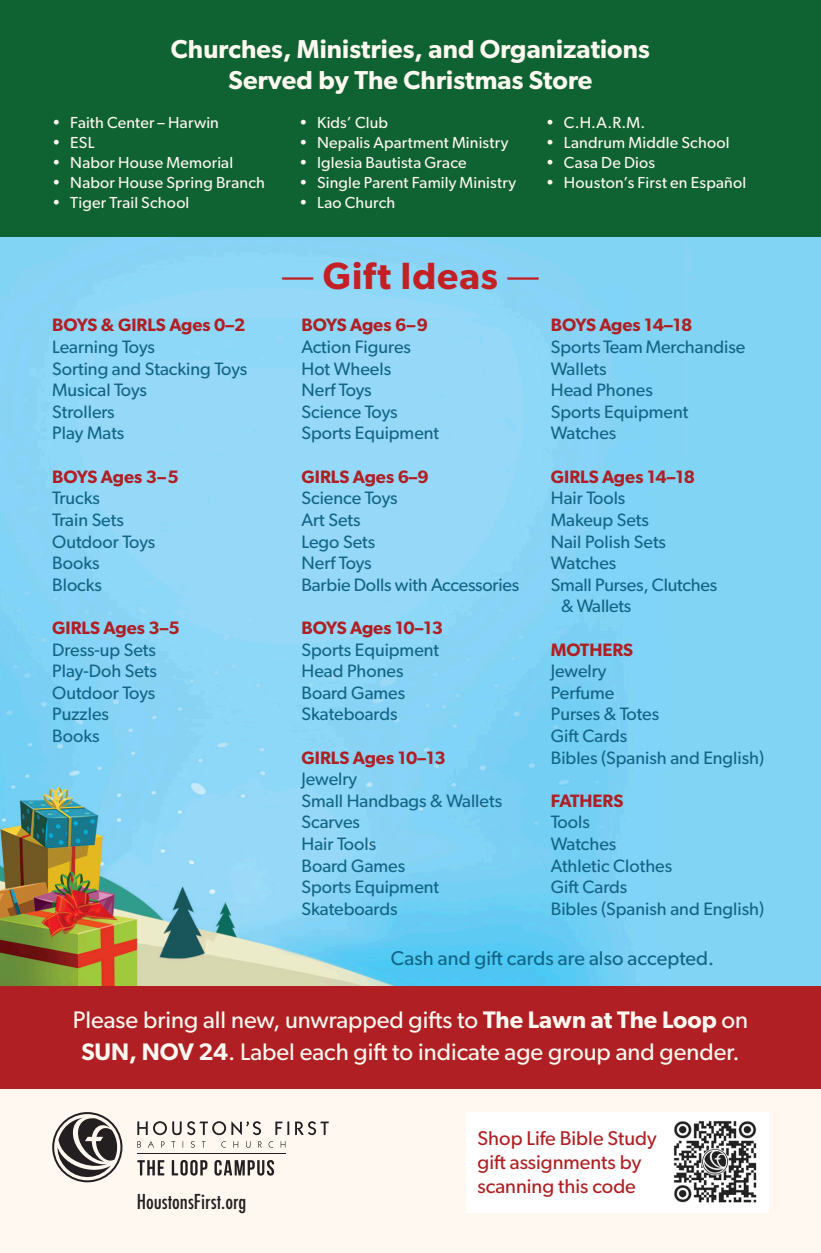
<style>
.page{position:relative;width:821px;height:1253px;background:#fff}
.page>*{position:absolute;margin:0;border:0;box-sizing:border-box;transform-origin:0 0}
.t1{font:600 38px "Gibson";letter-spacing:.025em;color:#c32025}
.t2{font:600 26px/31.2px "Gibson";letter-spacing:.005em;color:#fef8f0;text-align:center}
.t3{font:24px/32px "Gibson";color:#fef8f0;text-align:center}
.t4{font:20px/24px "Gibson";color:#af1f23}
.t5{font:20px "Gibson";letter-spacing:.005em;color:#126586}
.t6{font:500 condensed 20px "Futura";color:#231f20}
.t7{font:18px/21.6px "Gibson";color:#126586}
.t8{font:600 18px "Gibson";color:#af1f23}
.t9{font:16px "Gibson";letter-spacing:.015em;color:#fef8f0}
.s1{font-weight:400}
.s2{font-weight:600}
</style>
<div class="page">
<img style="left:0;top:237px;width:821px;height:749px">
<div style="left:0;top:1064px;width:821px;height:189px;background:#fef8f0"></div>
<div style="left:0;top:986px;width:821px;height:102px;background:#af1f23"></div>
<div style="left:0;top:0;width:821px;height:237px;background:#0f6333"></div>
<svg style="left:137px;top:1160px;width:137px;height:15px"></svg>
<svg style="left:52px;top:1112px;width:70px;height:70px"></svg>
<svg style="left:137px;top:1121px;width:192px;height:14px"></svg>
<svg style="left:137px;top:1141px;width:148px;height:7px"></svg>
<hr style="left:137px;top:1153px;width:148px;height:1px;background:#231f20">
<div style="left:466px;top:1112px;width:303px;height:100px;background:#fff"></div>
<img style="left:673px;top:1120px;width:84px;height:83px">
<p class="t2" style="left:171px;top:33px;width:480px">Churches, Ministries, and Organizations<br>Served by The Christmas Store</p>
<p class="t9" style="left:52px;top:113px;width:168px">• Faith Center – Harwin</p>
<p class="t9" style="left:52px;top:133px;width:44px">• ESL</p>
<p class="t9" style="left:52px;top:153px;width:182px">• Nabor House Memorial</p>
<p class="t9" style="left:52px;top:173px;width:214px">• Nabor House Spring Branch</p>
<p class="t9" style="left:52px;top:193px;width:139px">• Tiger Trail School</p>
<p class="t9" style="left:299px;top:113px;width:90px">• Kids’ Club</p>
<p class="t9" style="left:299px;top:133px;width:211px">• Nepalis Apartment Ministry</p>
<p class="t9" style="left:299px;top:153px;width:169px">• Iglesia Bautista Grace</p>
<p class="t9" style="left:299px;top:173px;width:218px">• Single Parent Family Ministry</p>
<p class="t9" style="left:299px;top:193px;width:98px">• Lao Church</p>
<p class="t9" style="left:546px;top:113px;width:101px">• C.H.A.R.M.</p>
<p class="t9" style="left:546px;top:133px;width:185px">• Landrum Middle School</p>
<p class="t9" style="left:546px;top:153px;width:111px">• Casa De Dios</p>
<p class="t9" style="left:546px;top:173px;width:202px">• Houston’s First en Español</p>
<p class="t8" style="left:52px;top:314px;width:195px">BOYS &amp; GIRLS Ages 0–2</p>
<p class="t7" style="left:52px;top:336px;width:104px">Learning Toys</p>
<p class="t7" style="left:52px;top:357px;width:197px">Sorting and Stacking Toys</p>
<p class="t7" style="left:52px;top:379px;width:96px">Musical Toys</p>
<p class="t7" style="left:52px;top:401px;width:64px">Strollers</p>
<p class="t7" style="left:52px;top:422px;width:74px">Play Mats</p>
<p class="t8" style="left:52px;top:466px;width:128px">BOYS Ages 3–5</p>
<p class="t7" style="left:52px;top:487px;width:49px">Trucks</p>
<p class="t7" style="left:52px;top:509px;width:73px">Train Sets</p>
<p class="t7" style="left:52px;top:530px;width:104px">Outdoor Toys</p>
<p class="t7" style="left:52px;top:552px;width:49px">Books</p>
<p class="t7" style="left:52px;top:573px;width:51px">Blocks</p>
<p class="t8" style="left:52px;top:617px;width:129px">GIRLS Ages 3–5</p>
<p class="t7" style="left:52px;top:638px;width:105px">Dress-up Sets</p>
<p class="t7" style="left:52px;top:660px;width:106px">Play-Doh Sets</p>
<p class="t7" style="left:52px;top:681px;width:104px">Outdoor Toys</p>
<p class="t7" style="left:52px;top:703px;width:58px">Puzzles</p>
<p class="t7" style="left:52px;top:725px;width:49px">Books</p>
<p class="t1" style="left:282px;top:253px;width:258px"><span class="s1">—</span> Gift Ideas <span class="s1">—</span></p>
<p class="t8" style="left:301px;top:314px;width:128px">BOYS Ages 6–9</p>
<p class="t7" style="left:301px;top:336px;width:111px">Action Figures</p>
<p class="t7" style="left:301px;top:357px;width:91px">Hot Wheels</p>
<p class="t7" style="left:301px;top:379px;width:72px">Nerf Toys</p>
<p class="t7" style="left:301px;top:401px;width:98px">Science Toys</p>
<p class="t7" style="left:301px;top:422px;width:139px">Sports Equipment</p>
<p class="t8" style="left:301px;top:466px;width:129px">GIRLS Ages 6–9</p>
<p class="t7" style="left:301px;top:487px;width:98px">Science Toys</p>
<p class="t7" style="left:301px;top:509px;width:61px">Art Sets</p>
<p class="t7" style="left:301px;top:530px;width:75px">Lego Sets</p>
<p class="t7" style="left:301px;top:552px;width:72px">Nerf Toys</p>
<p class="t7" style="left:301px;top:573px;width:219px">Barbie Dolls with Accessories</p>
<p class="t8" style="left:301px;top:617px;width:143px">BOYS Ages 10–13</p>
<p class="t7" style="left:301px;top:638px;width:139px">Sports Equipment</p>
<p class="t7" style="left:301px;top:660px;width:105px">Head Phones<br>Board Games</p>
<p class="t7" style="left:301px;top:703px;width:98px">Skateboards</p>
<p class="t8" style="left:301px;top:746px;width:146px">GIRLS Ages 10–13</p>
<p class="t7" style="left:301px;top:768px;width:57px">Jewelry</p>
<p class="t7" style="left:301px;top:789px;width:202px">Small Handbags &amp; Wallets<br>Scarves</p>
<p class="t7" style="left:301px;top:833px;width:76px">Hair Tools</p>
<p class="t7" style="left:301px;top:854px;width:105px">Board Games</p>
<p class="t7" style="left:301px;top:876px;width:139px">Sports Equipment</p>
<p class="t7" style="left:301px;top:897px;width:98px">Skateboards</p>
<p class="t8" style="left:551px;top:314px;width:143px">BOYS Ages 14–18</p>
<p class="t7" style="left:551px;top:336px;width:196px">Sports Team Merchandise</p>
<p class="t7" style="left:551px;top:357px;width:57px">Wallets</p>
<p class="t7" style="left:551px;top:379px;width:103px">Head Phones</p>
<p class="t7" style="left:551px;top:401px;width:139px">Sports Equipment</p>
<p class="t7" style="left:551px;top:422px;width:67px">Watches</p>
<p class="t8" style="left:551px;top:466px;width:146px">GIRLS Ages 14–18</p>
<p class="t7" style="left:551px;top:487px;width:76px">Hair Tools</p>
<p class="t7" style="left:551px;top:509px;width:100px">Makeup Sets</p>
<p class="t7" style="left:551px;top:530px;width:117px">Nail Polish Sets</p>
<p class="t7" style="left:551px;top:552px;width:67px">Watches</p>
<p class="t7" style="left:561px;top:573px;width:158px;text-indent:-10px">Small Purses, Clutches &amp; Wallets</p>
<p class="t8" style="left:551px;top:638px;width:84px">MOTHERS</p>
<p class="t7" style="left:551px;top:660px;width:57px">Jewelry</p>
<p class="t7" style="left:551px;top:681px;width:65px">Perfume</p>
<p class="t7" style="left:551px;top:703px;width:110px">Purses &amp; Totes</p>
<p class="t7" style="left:551px;top:725px;width:78px">Gift Cards</p>
<p class="t7" style="left:551px;top:746px;width:215px">Bibles (Spanish and English)</p>
<p class="t8" style="left:551px;top:790px;width:74px">FATHERS</p>
<p class="t7" style="left:551px;top:811px;width:41px">Tools</p>
<p class="t7" style="left:551px;top:833px;width:67px">Watches</p>
<p class="t7" style="left:551px;top:854px;width:123px">Athletic Clothes</p>
<p class="t7" style="left:551px;top:876px;width:78px">Gift Cards</p>
<p class="t7" style="left:551px;top:897px;width:215px">Bibles (Spanish and English)</p>
<p class="t5" style="left:391px;top:946px;width:325px">Cash and gift cards are also accepted.</p>
<p class="t3" style="left:73px;top:1004px;width:677px">Please bring all new, unwrapped gifts to <span class="s2">The Lawn at The Loop</span> on<br><span class="s2">SUN, NOV 24</span>. Label each gift to indicate age group and gender.</p>
<p class="t6" style="left:137px;top:1189px;width:111px">HoustonsFirst.org</p>
<p class="t4" style="left:478px;top:1126px;width:181px">Shop Life Bible Study gift assignments by scanning this code</p>
</div>
